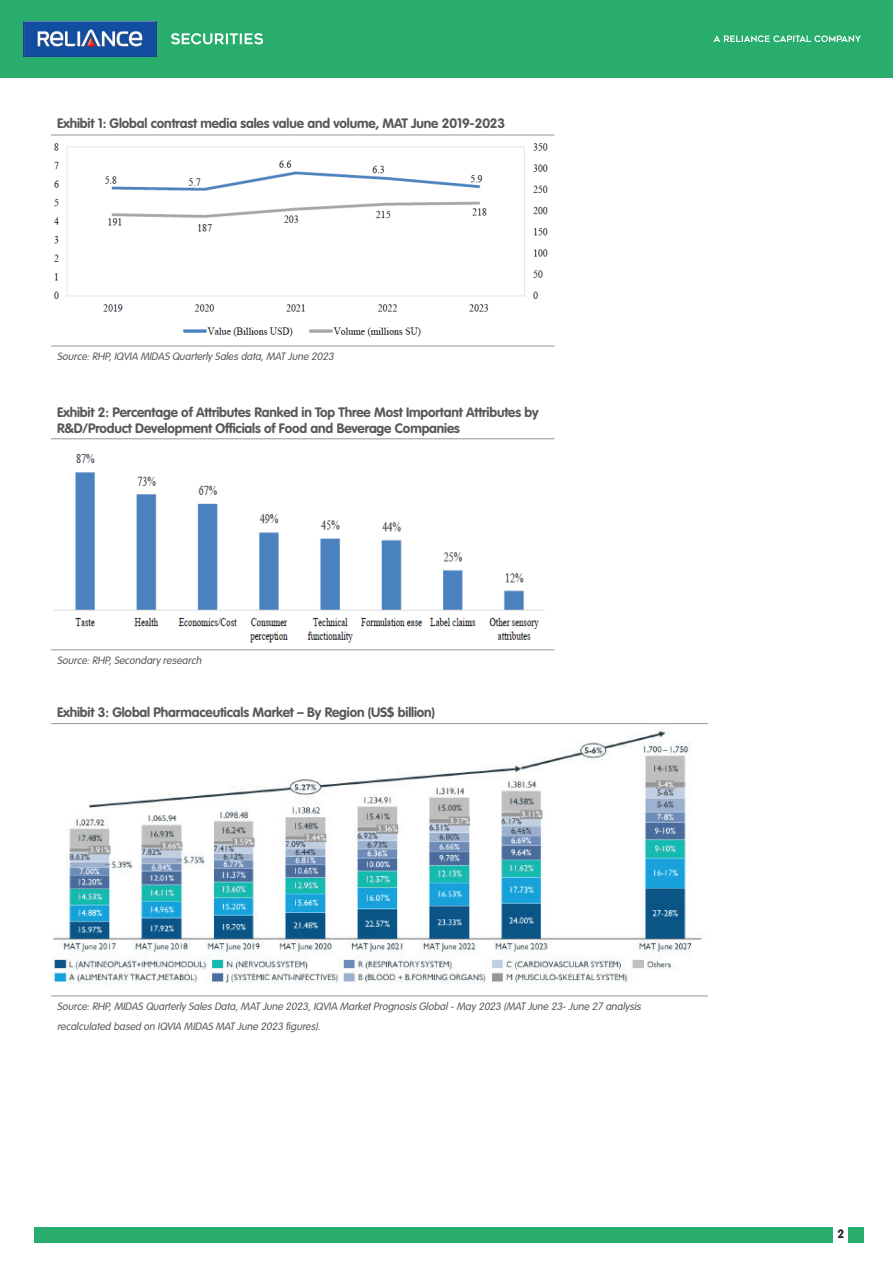
<style>
.page{position:relative;width:893px;height:1263px;background:#fff}
.page>*{position:absolute;margin:0;border:0;box-sizing:border-box;transform-origin:0 0}
.t1{font:700 13.5px/16.2px "VAG Rounded Std";letter-spacing:-.01em;color:#57585a}
.t2{font:12px "VAG Rounded Bold";color:#231f20}
.t3{font:italic 300 10.5px/19.5px "VAG Rounded Std";color:#57585a}
</style>
<div class="page">
<div style="left:0;top:0;width:893px;height:78px;background:#28ad6d"></div>
<img style="left:24px;top:22px;width:133px;height:34px">
<svg style="left:171px;top:33px;width:92px;height:11px"></svg>
<svg style="left:713px;top:35px;width:148px;height:7px"></svg>
<div style="left:34px;top:1227px;width:799px;height:15px;background:#28ad6d"></div>
<div style="left:848px;top:1227px;width:15px;height:15px;background:#28ad6d"></div>
<hr style="left:51px;top:135px;width:503px;height:1px;background:#939598">
<hr style="left:51px;top:346px;width:503px;height:1px;background:#939598">
<hr style="left:51px;top:439px;width:503px;height:1px;background:#939598">
<hr style="left:51px;top:650px;width:503px;height:1px;background:#939598">
<hr style="left:51px;top:723px;width:657px;height:1px;background:#939598">
<hr style="left:51px;top:996px;width:657px;height:1px;background:#939598">
<img style="left:53px;top:143px;width:495px;height:194px">
<img style="left:54px;top:453px;width:491px;height:190px">
<img style="left:53px;top:727px;width:649px;height:258px">
<p class="t1" style="left:57px;top:116px;width:450px">Exhibit 1: Global contrast media sales value and volume, MAT June 2019-2023</p>
<p class="t3" style="left:57px;top:347px;width:280px">Source:RHP,IQVIA MIDAS Quarterly Sales data,MAT June 2023</p>
<p class="t1" style="left:57px;top:404px;width:483px">Exhibit 2: Percentage of Attributes Ranked in Top Three Most Important Attributes by<br>R&amp;D/Product Development Officials of Food and Beverage Companies</p>
<p class="t3" style="left:57px;top:651px;width:148px">Source:RHP,Secondary research</p>
<p class="t1" style="left:57px;top:704px;width:379px">Exhibit 3: Global Pharmaceuticals Market – By Region (US$ billion)</p>
<p class="t3" style="left:57px;top:997px;width:588px">Source:RHP,MIDAS Quarterly Sales Data,MAT June 2023,IQVIA MarketPrognosis Global-May 2023 (MAT June 23-June 27 analysis recalculated based on IQVIA MIDAS MAT June 2023 figures).</p>
<p class="t2" style="left:837px;top:1227px;width:8px">2</p>
</div>
